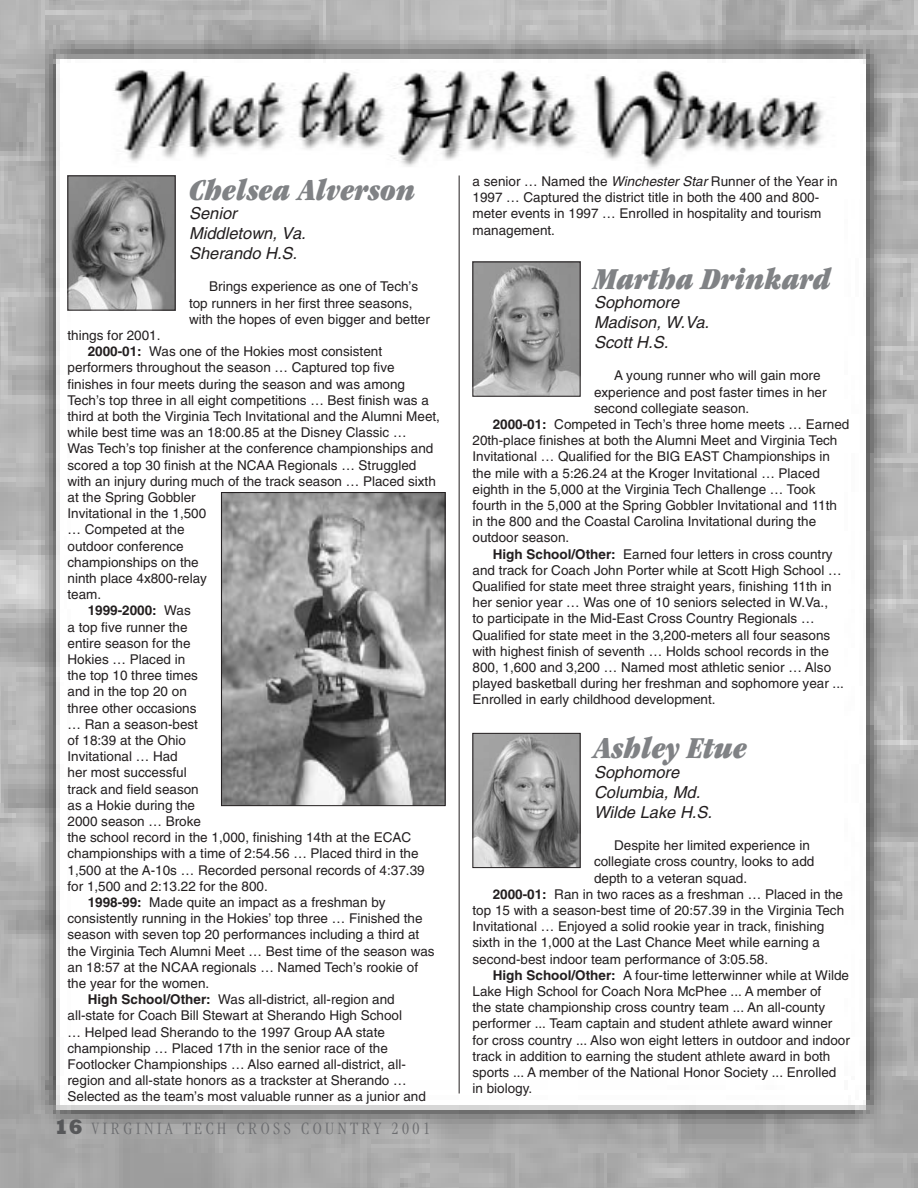
<style>
.page{position:relative;width:918px;height:1188px;background:#fff}
.page>*{position:absolute;margin:0;border:0;box-sizing:border-box;transform-origin:0 0}
.t1{font:italic ultra-condensed 31.5px "Garamond";color:#808285}
.t2{font:300 condensed 18px "Garamond";color:#6c6d70}
.t3{font:italic 16.5px/19.8px "Helvetica";color:#231f20}
.t4{font:13.5px/16.2px "Helvetica";color:#231f20}
.t5{font:700 13.5px "Helvetica";color:#231f20}
.s1{font-weight:700}
.s2{font-weight:400}
.s3{font-family:"Rockwell";font-weight:800;font-stretch:normal;font-size:21px;color:#57585a}
.s4{font-style:italic}
</style>
<div class="page">
<img style="left:0;top:0;width:917px;height:1188px">
<img style="left:63px;top:63px;width:797px;height:135px">
<img style="left:70px;top:178px;width:104px;height:130px">
<div style="left:68px;top:176px;width:108px;height:134px;border:1px solid #231f20"></div>
<img style="left:474px;top:264px;width:104px;height:131px">
<div style="left:472px;top:262px;width:108px;height:135px;border:1px solid #231f20"></div>
<img style="left:474px;top:735px;width:104px;height:131px">
<div style="left:472px;top:733px;width:108px;height:135px;border:1px solid #231f20"></div>
<img style="left:223px;top:494px;width:221px;height:310px">
<div style="left:221px;top:492px;width:225px;height:314px;border:1px solid #231f20"></div>
<hr style="left:459px;top:176px;width:1px;height:918px;background:#231f20">
<h1 class="t1" style="left:189px;top:172px;width:228px">Chelsea Alverson</h1>
<p class="t3" style="left:189px;top:204px;width:118px">Senior<br>Middletown, Va.<br>Sherando H.S.</p>
<p class="t4" style="left:189px;top:278px;width:242px;text-indent:20px">Brings experience as one of Tech’s top runners in her first three seasons, with the hopes of even bigger and better</p>
<p class="t4" style="left:68px;top:327px;width:95px">things for 2001.</p>
<p class="t4" style="left:88px;top:343px;width:296px"><span class="s1">2000-01:</span> Was one of the Hokies most consistent</p>
<p class="t4" style="left:68px;top:359px;width:329px">performers throughout the season … Captured top five</p>
<p class="t4" style="left:68px;top:376px;width:339px">finishes in four meets during the season and was among</p>
<p class="t4" style="left:68px;top:392px;width:363px">Tech’s top three in all eight competitions … Best finish was a</p>
<p class="t4" style="left:68px;top:408px;width:374px">third at both the Virginia Tech Invitational and the Alumni Meet,</p>
<p class="t4" style="left:68px;top:424px;width:341px">while best time was an 18:00.85 at the Disney Classic …</p>
<p class="t4" style="left:68px;top:440px;width:367px">Was Tech’s top finisher at the conference championships and</p>
<p class="t4" style="left:68px;top:457px;width:350px">scored a top 30 finish at the NCAA Regionals … Struggled</p>
<p class="t4" style="left:68px;top:473px;width:370px">with an injury during much of the track season … Placed sixth</p>
<p class="t4" style="left:68px;top:489px;width:130px">at the Spring Gobbler</p>
<p class="t4" style="left:68px;top:505px;width:140px">Invitational in the 1,500</p>
<p class="t4" style="left:68px;top:521px;width:119px">… Competed at the</p>
<p class="t4" style="left:68px;top:538px;width:118px">outdoor conference</p>
<p class="t4" style="left:68px;top:554px;width:133px">championships on the</p>
<p class="t4" style="left:68px;top:570px;width:141px">ninth place 4x800-relay</p>
<p class="t4" style="left:68px;top:586px;width:35px">team.</p>
<p class="t5" style="left:88px;top:602px;width:105px">1999-2000: <span class="s2">Was</span></p>
<p class="t4" style="left:68px;top:619px;width:122px">a top five runner the</p>
<p class="t4" style="left:68px;top:635px;width:125px">entire season for the</p>
<p class="t4" style="left:68px;top:651px;width:119px">Hokies … Placed in</p>
<p class="t4" style="left:68px;top:667px;width:132px">the top 10 three times</p>
<p class="t4" style="left:68px;top:683px;width:121px">and in the top 20 on</p>
<p class="t4" style="left:68px;top:700px;width:131px">three other occasions</p>
<p class="t4" style="left:68px;top:716px;width:132px">… Ran a season-best</p>
<p class="t4" style="left:68px;top:732px;width:120px">of 18:39 at the Ohio</p>
<p class="t4" style="left:68px;top:748px;width:112px">Invitational … Had</p>
<p class="t4" style="left:68px;top:764px;width:121px">her most successful</p>
<p class="t4" style="left:68px;top:781px;width:133px">track and field season</p>
<p class="t4" style="left:68px;top:797px;width:129px">as a Hokie during the</p>
<p class="t4" style="left:68px;top:813px;width:135px">2000 season … Broke</p>
<p class="t4" style="left:68px;top:829px;width:345px">the school record in the 1,000, finishing 14th at the ECAC</p>
<p class="t4" style="left:68px;top:845px;width:353px">championships with a time of 2:54.56 … Placed third in the</p>
<p class="t4" style="left:68px;top:862px;width:359px">1,500 at the A-10s … Recorded personal records of 4:37.39</p>
<p class="t4" style="left:68px;top:878px;width:202px">for 1,500 and 2:13.22 for the 800.</p>
<p class="t4" style="left:88px;top:894px;width:299px"><span class="s1">1998-99:</span> Made quite an impact as a freshman by</p>
<p class="t4" style="left:68px;top:910px;width:357px">consistently running in the Hokies’ top three … Finished the</p>
<p class="t4" style="left:68px;top:926px;width:353px">season with seven top 20 performances including a third at</p>
<p class="t4" style="left:68px;top:943px;width:369px">the Virginia Tech Alumni Meet … Best time of the season was</p>
<p class="t4" style="left:68px;top:959px;width:352px">an 18:57 at the NCAA regionals … Named Tech’s rookie of</p>
<p class="t4" style="left:68px;top:975px;width:143px">the year for the women.</p>
<p class="t4" style="left:88px;top:991px;width:309px"><span class="s1">High School/Other:</span> Was all-district, all-region and</p>
<p class="t4" style="left:68px;top:1007px;width:336px">all-state for Coach Bill Stewart at Sherando High School</p>
<p class="t4" style="left:68px;top:1024px;width:319px">… Helped lead Sherando to the 1997 Group AA state</p>
<p class="t4" style="left:68px;top:1040px;width:322px">championship … Placed 17th in the senior race of the</p>
<p class="t4" style="left:68px;top:1056px;width:340px">Footlocker Championships … Also earned all-district, all-</p>
<p class="t4" style="left:68px;top:1072px;width:341px">region and all-state honors as a trackster at Sherando …</p>
<p class="t4" style="left:68px;top:1088px;width:360px">Selected as the team’s most valuable runner as a junior and</p>
<h2 class="t2" style="left:54px;top:1119px;width:378px"><span class="s3">16</span> V I R G I N I A T E C H C R O S S C O U N T R Y 2 0 0 1</h2>
<p class="t4" style="left:472px;top:173px;width:367px">a senior … Named the <span class="s4">Winchester Star</span> Runner of the Year in 1997 … Captured the district title in both the 400 and 800- meter events in 1997 … Enrolled in hospitality and tourism management.</p>
<h1 class="t1" style="left:594px;top:261px;width:238px">Martha Drinkard</h1>
<p class="t3" style="left:594px;top:293px;width:117px">Sophomore<br>Madison, W.Va.<br>Scott H.S.</p>
<p class="t4" style="left:614px;top:367px;width:208px">A young runner who will gain more</p>
<p class="t4" style="left:594px;top:384px;width:234px">experience and post faster times in her</p>
<p class="t4" style="left:594px;top:400px;width:157px">second collegiate season.</p>
<p class="t4" style="left:493px;top:416px;width:358px"><span class="s1">2000-01:</span> Competed in Tech’s three home meets … Earned</p>
<p class="t4" style="left:472px;top:432px;width:366px">20th-place finishes at both the Alumni Meet and Virginia Tech</p>
<p class="t4" style="left:472px;top:448px;width:359px">Invitational … Qualified for the BIG EAST Championships in</p>
<p class="t4" style="left:472px;top:465px;width:349px">the mile with a 5:26.24 at the Kroger Invitational … Placed</p>
<p class="t4" style="left:472px;top:481px;width:344px">eighth in the 5,000 at the Virginia Tech Challenge … Took</p>
<p class="t4" style="left:472px;top:497px;width:366px">fourth in the 5,000 at the Spring Gobbler Invitational and 11th</p>
<p class="t4" style="left:472px;top:513px;width:345px">in the 800 and the Coastal Carolina Invitational during the</p>
<p class="t4" style="left:472px;top:529px;width:98px">outdoor season.</p>
<p class="t4" style="left:493px;top:546px;width:341px"><span class="s1">High School/Other:</span> Earned four letters in cross country</p>
<p class="t4" style="left:472px;top:562px;width:371px">and track for Coach John Porter while at Scott High School …</p>
<p class="t4" style="left:472px;top:578px;width:361px">Qualified for state meet three straight years, finishing 11th in</p>
<p class="t4" style="left:472px;top:594px;width:357px">her senior year … Was one of 10 seniors selected in W.Va.,</p>
<p class="t4" style="left:472px;top:610px;width:344px">to participate in the Mid-East Cross Country Regionals …</p>
<p class="t4" style="left:472px;top:627px;width:359px">Qualified for state meet in the 3,200-meters all four seasons</p>
<p class="t4" style="left:472px;top:643px;width:358px">with highest finish of seventh … Holds school records in the</p>
<p class="t4" style="left:472px;top:659px;width:360px">800, 1,600 and 3,200 … Named most athletic senior … Also</p>
<p class="t4" style="left:472px;top:675px;width:373px">played basketball during her freshman and sophomore year ...</p>
<p class="t4" style="left:472px;top:691px;width:245px">Enrolled in early childhood development.</p>
<h1 class="t1" style="left:594px;top:731px;width:155px">Ashley Etue</h1>
<p class="t3" style="left:594px;top:762px;width:120px">Sophomore<br>Columbia, Md.<br>Wilde Lake H.S.</p>
<p class="t4" style="left:614px;top:837px;width:197px">Despite her limited experience in</p>
<p class="t4" style="left:594px;top:853px;width:222px">collegiate cross country, looks to add</p>
<p class="t4" style="left:594px;top:870px;width:155px">depth to a veteran squad.</p>
<p class="t4" style="left:493px;top:886px;width:352px"><span class="s1">2000-01:</span> Ran in two races as a freshman … Placed in the</p>
<p class="t4" style="left:473px;top:902px;width:373px">top 15 with a season-best time of 20:57.39 in the Virginia Tech</p>
<p class="t4" style="left:473px;top:918px;width:353px">Invitational … Enjoyed a solid rookie year in track, finishing</p>
<p class="t4" style="left:472px;top:934px;width:349px">sixth in the 1,000 at the Last Chance Meet while earning a</p>
<p class="t4" style="left:472px;top:951px;width:297px">second-best indoor team performance of 3:05.58.</p>
<p class="t4" style="left:493px;top:967px;width:358px"><span class="s1">High School/Other:</span> A four-time letterwinner while at Wilde</p>
<p class="t4" style="left:472px;top:983px;width:350px">Lake High School for Coach Nora McPhee ... A member of</p>
<p class="t4" style="left:472px;top:999px;width:354px">the state championship cross country team ... An all-county</p>
<p class="t4" style="left:472px;top:1015px;width:361px">performer ... Team captain and student athlete award winner</p>
<p class="t4" style="left:472px;top:1032px;width:379px">for cross country ... Also won eight letters in outdoor and indoor</p>
<p class="t4" style="left:472px;top:1048px;width:359px">track in addition to earning the student athlete award in both</p>
<p class="t4" style="left:472px;top:1064px;width:365px">sports ... A member of the National Honor Society ... Enrolled</p>
<p class="t4" style="left:472px;top:1080px;width:61px">in biology.</p>
</div>
